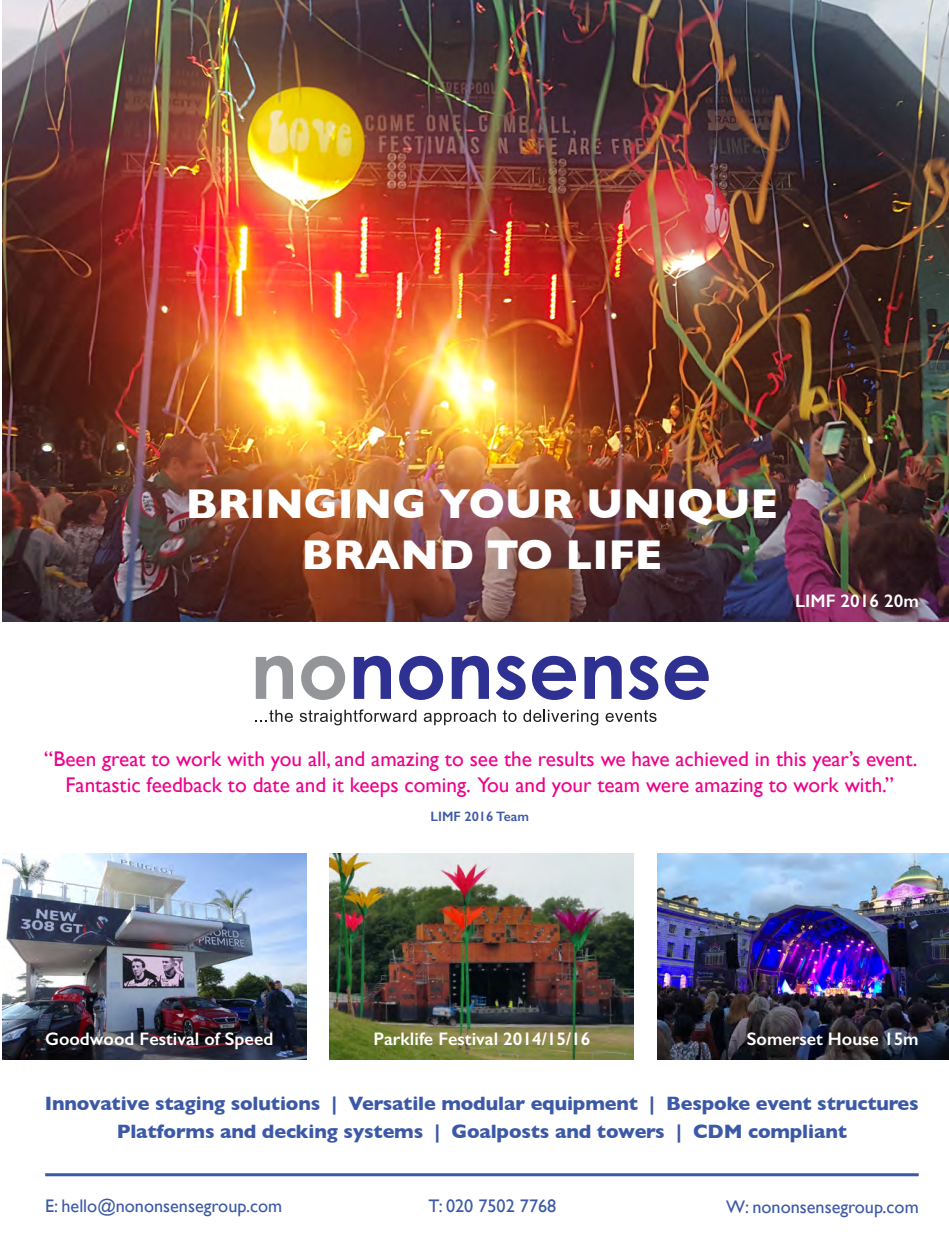
<style>
.page{position:relative;width:949px;height:1255px;background:#fff}
.page>*{position:absolute;margin:0;border:0;box-sizing:border-box;transform-origin:0 0}
.t1{font:700 42.45px/51px "Gill Sans";color:#fff;text-align:center}
.t2{font:21.3px/25.5px "Gill Sans";color:#ed028c;text-align:center}
.t3{font:700 19.65px/28.8px "Gill Sans";letter-spacing:-.01em;color:#3c59a7;text-align:center}
.t4{font:600 18.15px "Gill Sans";color:#fff}
.t5{font:18.15px "Gill Sans";color:#3c59a7}
.t6{font:600 13.65px "Gill Sans";color:#3c59a7}
</style>
<div class="page">
<img style="left:2px;top:0;width:946px;height:621px">
<svg style="left:256px;top:655px;width:37px;height:44px"></svg>
<svg style="left:301px;top:656px;width:44px;height:44px"></svg>
<svg style="left:353px;top:655px;width:38px;height:44px"></svg>
<svg style="left:399px;top:656px;width:44px;height:44px"></svg>
<svg style="left:451px;top:655px;width:38px;height:44px"></svg>
<svg style="left:496px;top:656px;width:29px;height:44px"></svg>
<svg style="left:532px;top:656px;width:44px;height:44px"></svg>
<svg style="left:584px;top:655px;width:37px;height:44px"></svg>
<svg style="left:628px;top:656px;width:30px;height:44px"></svg>
<svg style="left:664px;top:656px;width:44px;height:44px"></svg>
<svg style="left:255px;top:709px;width:38px;height:13px"></svg>
<svg style="left:299px;top:709px;width:117px;height:16px"></svg>
<svg style="left:423px;top:709px;width:72px;height:16px"></svg>
<svg style="left:502px;top:710px;width:14px;height:12px"></svg>
<svg style="left:523px;top:709px;width:75px;height:16px"></svg>
<svg style="left:605px;top:710px;width:51px;height:12px"></svg>
<img style="left:2px;top:853px;width:304px;height:206px">
<img style="left:330px;top:853px;width:303px;height:206px">
<img style="left:657px;top:853px;width:291px;height:206px">
<hr style="left:45px;top:1173px;width:873px;height:3px;background:#3c59a7">
<h1 class="t1" style="left:186px;top:477px;width:593px">BRINGING YOUR UNIQUE<br>BRAND TO LIFE</h1>
<p class="t4" style="left:795px;top:590px;width:125px">LIMF 2016 20m</p>
<p class="t2" style="left:44px;top:746px;width:874px">“Been great to work with you all, and amazing to see the results we have achieved in this year’s event.<br>Fantastic feedback to date and it keeps coming. You and your team were amazing to work with.”</p>
<p class="t6" style="left:430px;top:807px;width:100px">LIMF 2016 Team</p>
<p class="t4" style="left:45px;top:1027px;width:230px">Goodwood Festival of Speed</p>
<p class="t4" style="left:373px;top:1027px;width:218px">Parklife Festival 2014/15/16</p>
<p class="t4" style="left:746px;top:1027px;width:173px">Somerset House 15m</p>
<p class="t3" style="left:45px;top:1088px;width:875px">Innovative staging solutions | Versatile modular equipment | Bespoke event structures<br>Platforms and decking systems | Goalposts and towers | CDM compliant</p>
<p class="t5" style="left:45px;top:1195px;width:238px">E: hello@nononsensegroup.com</p>
<p class="t5" style="left:428px;top:1195px;width:129px">T: 020 7502 7768</p>
<p class="t5" style="left:726px;top:1196px;width:194px">W: nononsensegroup.com</p>
</div>
